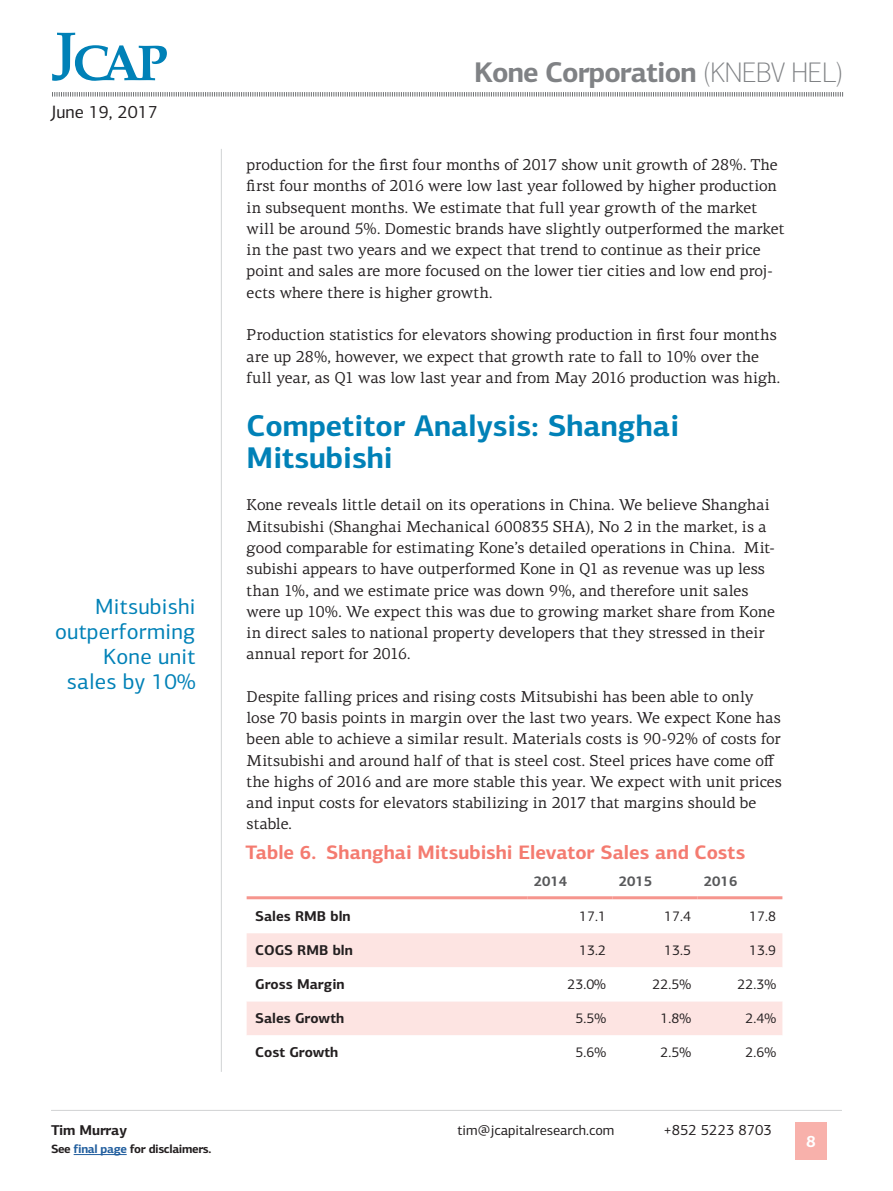
<style>
.page{position:relative;width:893px;height:1191px;background:#fff}
.page>*{position:absolute;margin:0;border:0;box-sizing:border-box;transform-origin:0 0}
.t1{font:700 30px/31.5px "PF Centro Sans Pro";color:#0081b7}
.t2{font:700 28.5px "PF Centro Sans Pro";letter-spacing:-.03em;color:#808285}
.t3{font:22.05px/25px "PF Centro Sans Pro";letter-spacing:.01em;color:#0081b7;text-align:right}
.t4{font:700 19.5px "PF Centro Sans Pro";color:#f47b70}
.t5{font:18px "PF Centro Sans Pro";color:#231f20}
.t6{font:700 16.5px "PF Centro Sans Pro";color:#fff}
.t7{font:15.75px/21.3px "PF Centro Serif Pro";color:#231f20}
.t8{font:15px "PF Centro Sans Pro";color:#231f20}
.t9{font:14.25px "PF Centro Sans Pro";letter-spacing:-.005em;color:#231f20}
.t10{font:700 14.25px "PF Centro Sans Pro";color:#231f20}
.t11{font:700 14.25px "PF Centro Sans Pro";color:#58595b}
.t12{font:700 12px "PF Centro Sans Pro";letter-spacing:-.03em;color:#231f20}
.s1{font-weight:100}
.s2{color:#215e9e}
</style>
<div class="page">
<hr style="left:51px;top:1110px;width:791px;height:1px;background:#d1d3d4">
<div style="left:795px;top:1122px;width:32px;height:38px;background:#f8b1ab"></div>
<svg style="left:52px;top:33px;width:115px;height:48px"></svg>
<svg style="left:52px;top:92px;width:791px;height:5px"></svg>
<hr style="left:74px;top:1154px;width:53px;height:1px;background:#215e9e">
<hr style="left:221px;top:149px;width:1px;height:922px;background:#d1d3d4">
<div style="left:247px;top:933px;width:535px;height:34px;background:#fde4e2"></div>
<div style="left:247px;top:1001px;width:535px;height:34px;background:#fde4e2"></div>
<hr style="left:247px;top:896px;width:280px;height:3px;background:#f6958d">
<hr style="left:527px;top:896px;width:85px;height:3px;background:#f6958d">
<hr style="left:612px;top:896px;width:85px;height:3px;background:#f6958d">
<hr style="left:697px;top:896px;width:85px;height:3px;background:#f6958d">
<p class="t5" style="left:51px;top:101px;width:108px">June 19, 2017</p>
<h3 class="t3" style="left:55px;top:594px;width:142px">Mitsubishi outperforming<br>Kone unit sales by 10%</h3>
<h2 class="t2" style="left:474px;top:54px;width:370px">Kone Corporation <span class="s1">(KNEBV HEL)</span></h2>
<p class="t7" style="left:247px;top:154px;width:539px">production for the first four months of 2017 show unit growth of 28%. The first four months of 2016 were low last year followed by higher production in subsequent months. We estimate that full year growth of the market will be around 5%. Domestic brands have slightly outperformed the market in the past two years and we expect that trend to continue as their price point and sales are more focused on the lower tier cities and low end proj&shy;ects where there is higher growth.</p>
<p class="t7" style="left:247px;top:324px;width:535px">Production statistics for elevators showing production in first four months are up 28%, however, we expect that growth rate to fall to 10% over the full year, as Q1 was low last year and from May 2016 production was high.</p>
<h1 class="t1" style="left:247px;top:410px;width:434px">Competitor Analysis: Shanghai<br>Mitsubishi</h1>
<p class="t7" style="left:247px;top:494px;width:530px">Kone reveals little detail on its operations in China. We believe Shanghai Mitsubishi (Shanghai Mechanical 600835 SHA), No 2 in the market, is a good comparable for estimating Kone’s detailed operations in China. Mit&shy;subishi appears to have outperformed Kone in Q1 as revenue was up less than 1%, and we estimate price was down 9%, and therefore unit sales were up 10%. We expect this was due to growing market share from Kone in direct sales to national property developers that they stressed in their annual report for 2016.</p>
<p class="t7" style="left:247px;top:686px;width:537px">Despite falling prices and rising costs Mitsubishi has been able to only lose 70 basis points in margin over the last two years. We expect Kone has been able to achieve a similar result. Materials costs is 90-92% of costs for Mitsubishi and around half of that is steel cost. Steel prices have come off the highs of 2016 and are more stable this year. We expect with unit prices and input costs for elevators stabilizing in 2017 that margins should be stable.</p>
<p class="t4" style="left:245px;top:840px;width:501px">Table 6. Shanghai Mitsubishi Elevator Sales and Costs</p>
<p class="t11" style="left:534px;top:871px;width:35px">2014</p>
<p class="t11" style="left:619px;top:871px;width:35px">2015</p>
<p class="t11" style="left:704px;top:871px;width:35px">2016</p>
<p class="t10" style="left:255px;top:907px;width:97px">Sales RMB bln</p>
<p class="t9" style="left:579px;top:907px;width:28px">17.1</p>
<p class="t9" style="left:664px;top:907px;width:28px">17.4</p>
<p class="t9" style="left:749px;top:907px;width:28px">17.8</p>
<p class="t10" style="left:255px;top:941px;width:99px">COGS RMB bln</p>
<p class="t9" style="left:579px;top:941px;width:28px">13.2</p>
<p class="t9" style="left:664px;top:941px;width:28px">13.5</p>
<p class="t9" style="left:749px;top:941px;width:28px">13.9</p>
<p class="t10" style="left:255px;top:975px;width:91px">Gross Margin</p>
<p class="t9" style="left:567px;top:975px;width:40px">23.0%</p>
<p class="t9" style="left:652px;top:975px;width:40px">22.5%</p>
<p class="t9" style="left:738px;top:975px;width:40px">22.3%</p>
<p class="t10" style="left:255px;top:1009px;width:91px">Sales Growth</p>
<p class="t9" style="left:575px;top:1010px;width:32px">5.5%</p>
<p class="t9" style="left:660px;top:1010px;width:32px">1.8%</p>
<p class="t9" style="left:746px;top:1010px;width:32px">2.4%</p>
<p class="t10" style="left:255px;top:1043px;width:85px">Cost Growth</p>
<p class="t9" style="left:575px;top:1044px;width:32px">5.6%</p>
<p class="t9" style="left:660px;top:1044px;width:32px">2.5%</p>
<p class="t9" style="left:746px;top:1044px;width:32px">2.6%</p>
<p class="t10" style="left:51px;top:1121px;width:78px">Tim Murray</p>
<p class="t9" style="left:458px;top:1121px;width:158px">tim@jcapitalresearch.com</p>
<p class="t8" style="left:663px;top:1121px;width:110px">+852 5223 8703</p>
<p class="t12" style="left:51px;top:1141px;width:162px">See <span class="s2">final page</span> for disclaimers.</p>
<p class="t6" style="left:806px;top:1131px;width:11px">8</p>
</div>
